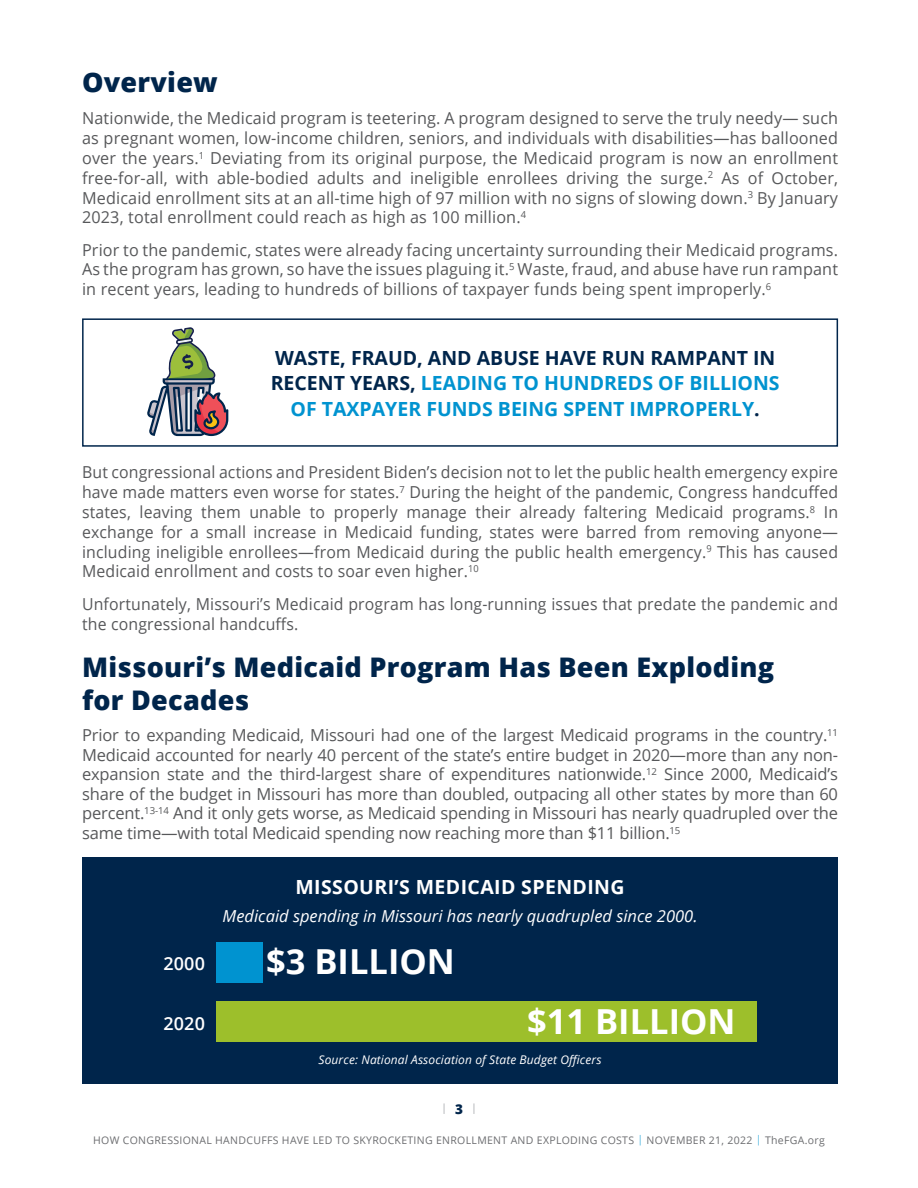
<style>
.page{position:relative;width:918px;height:1188px;background:#fff}
.page>*{position:absolute;margin:0;border:0;box-sizing:border-box;transform-origin:0 0}
.Table_Text{font:700 34.5px "Open Sans";color:#fff}
.Section_Header{font:800 27px/32.4px "Open Sans";letter-spacing:.01em;color:#00254b}
.Inline_Graphic{font:700 19.5px/25.5px "Open Sans";color:#0093d0;text-align:center}
.Inline_Graphic-2{font:700 19.5px "Open Sans";letter-spacing:.02em;color:#fff}
.Table_Text-2{font:600 18px "Open Sans";letter-spacing:.01em;color:#fff}
.Body_Text{font:16.5px/19.8px "Open Sans";letter-spacing:.01em;color:#57585a;text-align:justify}
.Body_Text-2{font:16.5px/19.8px "Open Sans";letter-spacing:.01em;color:#57585a;text-align:justify;scale:.96 1}
.Inline_graphic_subhe{font:italic 16.5px "Open Sans";color:#fff}
.t1{font:800 13.5px "Open Sans";color:#00254b}
.Source{font:italic 12px "Open Sans";letter-spacing:.01em;color:#fff}
.t2{font:10.5px "Open Sans";letter-spacing:.03em;color:#6c6d70}
.s1{color:#00254b}
.s2{color:#4db4de}
</style>
<div class="page">
<svg style="left:443px;top:1103px;width:2px;height:11px"></svg>
<svg style="left:473px;top:1103px;width:2px;height:11px"></svg>
<svg style="left:147px;top:327px;width:81px;height:109px"></svg>
<div style="left:82px;top:318px;width:756px;height:129px;border:2px solid #00254b"></div>
<div style="left:82px;top:858px;width:756px;height:226px;background:#00254b"></div>
<div style="left:217px;top:942px;width:46px;height:40px;background:#0093d0"></div>
<div style="left:217px;top:1001px;width:540px;height:41px;background:#9dbf2b"></div>
<p class="Section_Header" style="left:82px;top:65px;width:137px">Overview</p>
<p class="Body_Text" style="left:82px;top:108px;width:758px">Nationwide, the Medicaid program is teetering. A program designed to serve the truly needy— such as pregnant women, low-income children, seniors, and individuals with disabilities—has ballooned over the years.<sup>1</sup> Deviating from its original purpose, the Medicaid program is now an enrollment free-for-all, with able-bodied adults and ineligible enrollees driving the surge.<sup>2</sup> As of October, Medicaid enrollment sits at an all-time high of 97 million with no signs of slowing down.<sup>3</sup> By January 2023, total enrollment could reach as high as 100 million.<sup>4</sup></p>
<p class="Body_Text" style="left:82px;top:239px;width:758px">Prior to the pandemic, states were already facing uncertainty surrounding their Medicaid programs.<br>As the program has grown, so have the issues plaguing it.<sup>5</sup> Waste, fraud, and abuse have run rampant in recent years, leading to hundreds of billions of taxpayer funds being spent improperly.<sup>6</sup></p>
<p class="Inline_Graphic" style="left:271px;top:345px;width:510px"><span class="s1">WASTE, FRAUD, AND ABUSE HAVE RUN RAMPANT IN<br>RECENT YEARS,</span> LEADING TO HUNDREDS OF BILLIONS<br>OF TAXPAYER FUNDS BEING SPENT IMPROPERLY<span class="s1">.</span></p>
<p class="Body_Text-2" style="left:82px;top:462px;width:789px">But congressional actions and President Biden’s decision not to let the public health emergency expire have made matters even worse for states.<sup>7</sup> During the height of the pandemic, Congress handcuffed states, leaving them unable to properly manage their already faltering Medicaid programs.<sup>8</sup> In exchange for a small increase in Medicaid funding, states were barred from removing anyone— including ineligible enrollees—from Medicaid during the public health emergency.<sup>9</sup> This has caused Medicaid enrollment and costs to soar even higher.<sup>10</sup></p>
<p class="Body_Text-2" style="left:82px;top:593px;width:789px">Unfortunately, Missouri’s Medicaid program has long-running issues that predate the pandemic and the congressional handcuffs.</p>
<p class="Section_Header" style="left:82px;top:650px;width:694px">Missouri’s Medicaid Program Has Been Exploding for Decades</p>
<p class="Body_Text" style="left:82px;top:725px;width:758px">Prior to expanding Medicaid, Missouri had one of the largest Medicaid programs in the country.<sup>11<br></sup>Medicaid accounted for nearly 40 percent of the state’s entire budget in 2020—more than any non&shy;expansion state and the third-largest share of expenditures nationwide.<sup>12</sup> Since 2000, Medicaid’s share of the budget in Missouri has more than doubled, outpacing all other states by more than 60 percent.<sup>13-14</sup> And it only gets worse, as Medicaid spending in Missouri has nearly quadrupled over the same time—with total Medicaid spending now reaching more than $11 billion.<sup>15</sup></p>
<p class="Inline_Graphic-2" style="left:296px;top:873px;width:331px">MISSOURI’S MEDICAID SPENDING</p>
<p class="Inline_graphic_subhe" style="left:223px;top:905px;width:476px">Medicaid spending in Missouri has nearly quadrupled since 2000.</p>
<p class="Table_Text-2" style="left:163px;top:952px;width:43px">2000</p>
<p class="Table_Text" style="left:266px;top:937px;width:190px">$3 BILLION</p>
<p class="Table_Text-2" style="left:163px;top:1012px;width:43px">2020</p>
<p class="Table_Text" style="left:527px;top:997px;width:210px">$11 BILLION</p>
<p class="Source" style="left:319px;top:1052px;width:284px">Source: National Association of State Budget Officers</p>
<p class="t1" style="left:455px;top:1099px;width:9px">3</p>
<p class="t2" style="left:93px;top:1133px;width:733px">HOW CONGRESSIONAL HANDCUFFS HAVE LED TO SKYROCKETING ENROLLMENT AND EXPLODING COSTS <span class="s2">|</span> NOVEMBER 21, 2022 <span class="s2">|</span> TheFGA.org</p>
</div>
